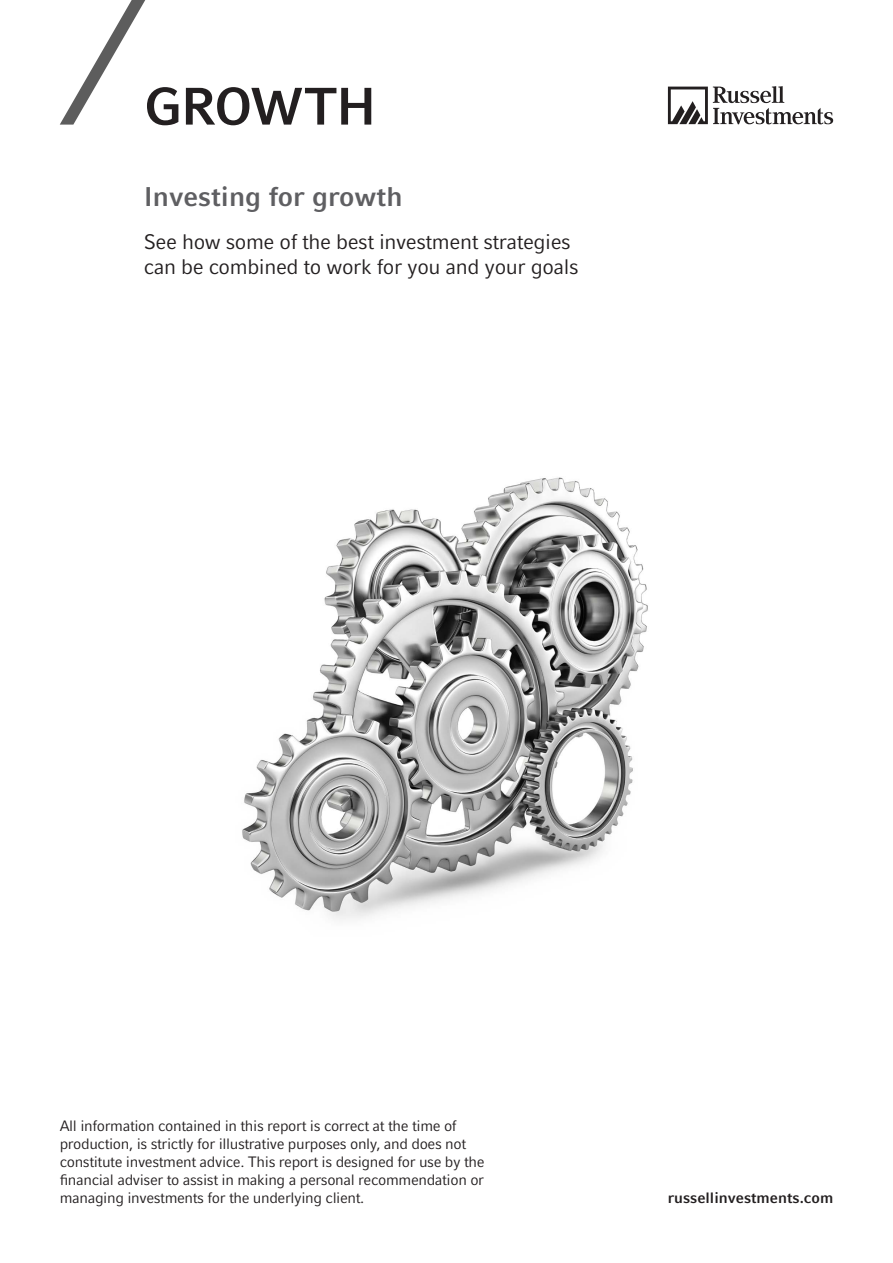
<style>
.page{position:relative;width:893px;height:1263px;background:#fff}
.page>*{position:absolute;margin:0;border:0;box-sizing:border-box;transform-origin:0 0}
.t1{font:700 52.5px "Compatil Fact LT Pro";letter-spacing:-.025em;color:#231f20}
.t2{font:700 27px "Compatil Fact LT Pro";color:#5f5f62}
.t3{font:21px/25.5px "Compatil Fact LT Pro";letter-spacing:-.02em;color:#231f20}
.t4{font:15px/18px "Compatil Fact LT Pro";letter-spacing:-.025em;color:#231f20}
.t5{font:700 15px "Compatil Fact LT Pro";color:#231f20}
</style>
<div class="page">
<svg style="left:668px;top:86px;width:165px;height:38px"></svg>
<svg style="left:60px;top:0;width:85px;height:125px"></svg>
<img style="left:242px;top:477px;width:406px;height:443px">
<h1 class="t1" style="left:144px;top:75px;width:234px">GROWTH</h1>
<h2 class="t2" style="left:144px;top:181px;width:260px">Investing for growth</h2>
<h3 class="t3" style="left:144px;top:229px;width:436px">See how some of the best investment strategies can be combined to work for you and your goals</h3>
<p class="t4" style="left:60px;top:1117px;width:426px">All information contained in this report is correct at the time of production, is strictly for illustrative purposes only, and does not constitute investment advice. This report is designed for use by the financial adviser to assist in making a personal recommendation or managing investments for the underlying client.</p>
<p class="t5" style="left:668px;top:1189px;width:167px">russellinvestments.com</p>
</div>
